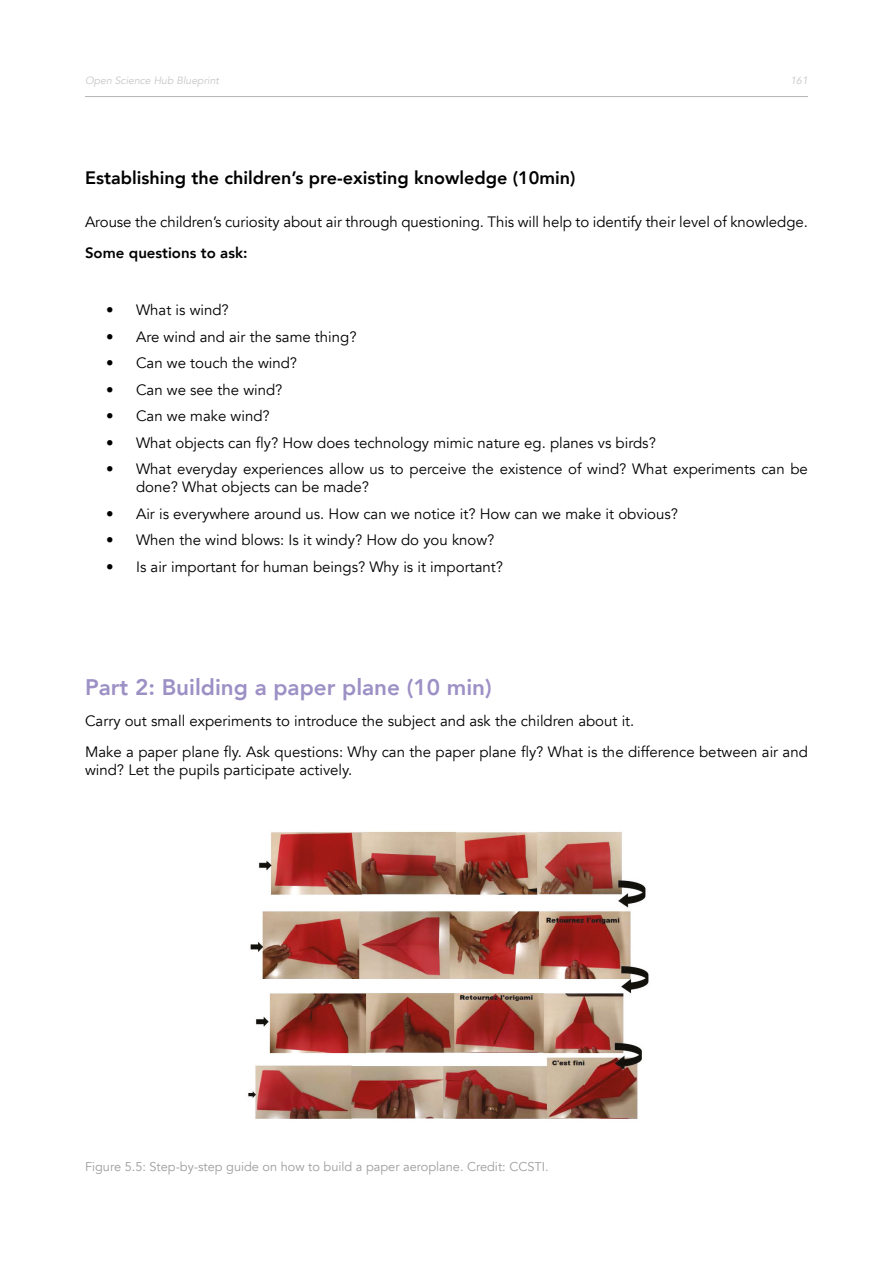
<style>
.page{position:relative;width:893px;height:1263px;background:#fff}
.page>*{position:absolute;margin:0;border:0;box-sizing:border-box;transform-origin:0 0}
.t1{font:800 22.5px "Avenir";color:#9c90c5}
.t2{font:800 18px "Avenir";color:#000}
.t3{font:15px/18px "Avenir";color:#000}
.t4{font:800 15px "Avenir";color:#000}
.t5{font:12.75px "Avenir";color:#9d9d9c}
.t6{font:italic 10.5px "Avenir";color:#c6c6c6}
</style>
<div class="page">
<hr style="left:85px;top:96px;width:723px;height:1px;background:#000">
<img style="left:248px;top:831px;width:401px;height:288px">
<p class="t6" style="left:85px;top:74px;width:135px">Open Science Hub Blueprint</p>
<p class="t6" style="left:790px;top:74px;width:19px">161</p>
<p class="t2" style="left:85px;top:164px;width:492px">Establishing the children’s pre-existing knowledge (10min)</p>
<p class="t3" style="left:85px;top:213px;width:724px">Arouse the children’s curiosity about air through questioning. This will help to identify their level of knowledge.</p>
<p class="t4" style="left:85px;top:241px;width:164px">Some questions to ask:</p>
<p class="t3" style="left:106px;top:301px;width:124px">• What is wind?</p>
<p class="t3" style="left:106px;top:328px;width:252px">• Are wind and air the same thing?</p>
<p class="t3" style="left:106px;top:354px;width:192px">• Can we touch the wind?</p>
<p class="t3" style="left:106px;top:381px;width:178px">• Can we see the wind?</p>
<p class="t3" style="left:106px;top:407px;width:165px">• Can we make wind?</p>
<p class="t3" style="left:106px;top:434px;width:551px">• What objects can fly? How does technology mimic nature eg. planes vs birds?</p>
<p class="t3" style="left:136px;top:460px;width:673px;text-indent:-30px">• What everyday experiences allow us to perceive the existence of wind? What experiments can be done? What objects can be made?</p>
<p class="t3" style="left:106px;top:505px;width:573px">• Air is everywhere around us. How can we notice it? How can we make it obvious?</p>
<p class="t3" style="left:106px;top:531px;width:390px">• When the wind blows: Is it windy? How do you know?</p>
<p class="t3" style="left:106px;top:558px;width:398px">• Is air important for human beings? Why is it important?</p>
<h1 class="t1" style="left:85px;top:670px;width:408px">Part 2: Building a paper plane (10 min)</h1>
<p class="t3" style="left:85px;top:705px;width:724px;line-height:30.8px">Carry out small experiments to introduce the subject and ask the children about it.<br>Make a paper plane fly. Ask questions: Why can the paper plane fly? What is the difference between air and</p>
<p class="t3" style="left:85px;top:761px;width:269px">wind? Let the pupils participate actively.</p>
<p class="t5" style="left:85px;top:1159px;width:465px">Figure 5.5: Step-by-step guide on how to build a paper aeroplane. Credit: CCSTI.</p>
</div>
